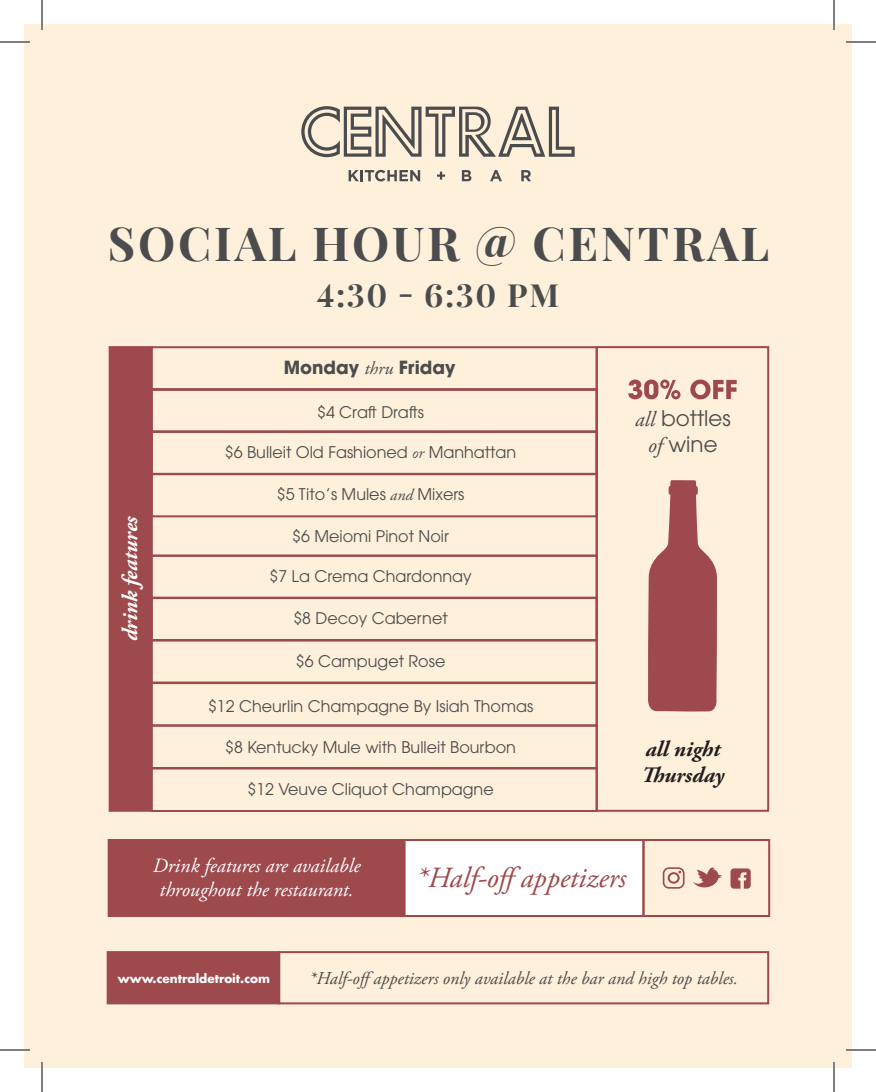
<style>
.page{position:relative;width:876px;height:1092px;background:#fff}
.page>*{position:absolute;margin:0;border:0;box-sizing:border-box;transform-origin:0 0}
.t1{font:700 47px "Playfair Display";letter-spacing:.06em;color:#4b4c4d}
.t2{font:700 32px "Playfair Display";color:#4b4c4d}
.t3{font:italic 29.2px "Adobe Garamond Pro";color:#9e494c}
.t4{font:italic 700 22px "Adobe Garamond Pro";color:#231f20}
.t5{font:italic 700 22px "Adobe Garamond Pro";color:#fff}
.t6{font:21.4px/25.8px "ITC Avant Garde Pro";color:#4b4c4d;text-align:center}
.t7{font:italic 20.2px/24.2px "Adobe Garamond Pro";color:#fff;text-align:center}
.t8{font:italic 18px "Adobe Garamond Pro";color:#4b4c4d}
.t9{font:700 18px "ITC Avant Garde Pro";color:#4b4c4d}
.t10{font:16px "ITC Avant Garde Pro";color:#4b4c4d}
.t11{font:700 12px "Futura LT";color:#fff}
.s1{font-family:"Adobe Garamond Pro";font-weight:400;font-style:italic}
.s2{font-family:"Adobe Caslon Pro";font-style:italic}
.s3{font-family:"Adobe Garamond Pro";font-style:italic}
</style>
<div class="page">
<div style="left:24px;top:24px;width:828px;height:1044px;background:#fef0da"></div>
<div style="left:151px;top:388px;width:447px;height:45px;border:2px solid #9e494c"></div>
<div style="left:151px;top:431px;width:447px;height:44px;border:2px solid #9e494c"></div>
<div style="left:151px;top:473px;width:447px;height:44px;border:2px solid #9e494c"></div>
<div style="left:151px;top:555px;width:447px;height:44px;border:2px solid #9e494c"></div>
<div style="left:151px;top:597px;width:447px;height:44px;border:2px solid #9e494c"></div>
<div style="left:151px;top:639px;width:447px;height:45px;border:2px solid #9e494c"></div>
<div style="left:596px;top:346px;width:173px;height:466px;border:2px solid #9e494c"></div>
<div style="left:109px;top:346px;width:44px;height:466px;background:#9e494c;border:2px solid #9e494c"></div>
<div style="left:403px;top:839px;width:241px;height:78px;background:#fff;border:2px solid #9e494c"></div>
<div style="left:278px;top:951px;width:491px;height:53px;border:2px solid #9e494c"></div>
<div style="left:107px;top:951px;width:173px;height:53px;background:#9e494c;border:2px solid #9e494c"></div>
<div style="left:108px;top:839px;width:298px;height:78px;background:#9e494c"></div>
<svg style="left:693px;top:867px;width:29px;height:21px"></svg>
<svg style="left:731px;top:868px;width:20px;height:21px"></svg>
<svg style="left:663px;top:867px;width:22px;height:22px"></svg>
<div style="left:642px;top:839px;width:128px;height:78px;border:2px solid #9e494c"></div>
<div style="left:151px;top:767px;width:447px;height:45px;border:2px solid #9e494c"></div>
<div style="left:151px;top:682px;width:447px;height:45px;border:2px solid #9e494c"></div>
<div style="left:151px;top:346px;width:447px;height:45px;border:2px solid #9e494c"></div>
<svg style="left:301px;top:106px;width:274px;height:51px"></svg>
<svg style="left:349px;top:170px;width:71px;height:11px"></svg>
<svg style="left:437px;top:172px;width:8px;height:8px"></svg>
<svg style="left:462px;top:170px;width:9px;height:11px"></svg>
<svg style="left:490px;top:170px;width:12px;height:11px"></svg>
<svg style="left:521px;top:170px;width:10px;height:11px"></svg>
<svg style="left:628px;top:380px;width:109px;height:19px"></svg>
<svg style="left:648px;top:480px;width:69px;height:232px"></svg>
<hr style="left:0;top:41px;width:30px;height:2px;background:#fff">
<hr style="left:846px;top:41px;width:30px;height:2px;background:#fff">
<hr style="left:0;top:1049px;width:30px;height:2px;background:#fff">
<hr style="left:846px;top:1049px;width:30px;height:2px;background:#fff">
<hr style="left:41px;top:0;width:2px;height:30px;background:#fff">
<hr style="left:41px;top:1062px;width:2px;height:30px;background:#fff">
<hr style="left:833px;top:0;width:2px;height:30px;background:#fff">
<hr style="left:833px;top:1062px;width:2px;height:30px;background:#fff">
<hr style="left:0;top:42px;width:30px;height:1px;background:#000">
<hr style="left:846px;top:42px;width:30px;height:1px;background:#000">
<hr style="left:0;top:1050px;width:30px;height:1px;background:#000">
<hr style="left:846px;top:1050px;width:30px;height:1px;background:#000">
<hr style="left:42px;top:0;width:1px;height:30px;background:#000">
<hr style="left:42px;top:1062px;width:1px;height:30px;background:#000">
<hr style="left:834px;top:0;width:1px;height:30px;background:#000">
<hr style="left:834px;top:1062px;width:1px;height:30px;background:#000">
<p class="t1" style="left:108px;top:213px;width:663px">SOCIAL HOUR @ CENTRAL</p>
<p class="t2" style="left:317px;top:275px;width:244px">4:30 - 6:30 PM</p>
<p class="t5" style="left:118px;top:641px;width:127px;rotate:-90deg">drink features</p>
<p class="t9" style="left:284px;top:355px;width:173px">Monday <span class="s1">thru</span> Friday</p>
<p class="t10" style="left:317px;top:402px;width:108px">$4 Craft Drafts</p>
<p class="t10" style="left:225px;top:443px;width:293px">$6 Bulleit Old Fashioned <span class="s2">or</span> Manhattan</p>
<p class="t10" style="left:277px;top:484px;width:189px">$5 Tito’s Mules <span class="s3">and</span> Mixers</p>
<p class="t10" style="left:292px;top:526px;width:158px">$6 Meiomi Pinot Noir</p>
<p class="t10" style="left:270px;top:566px;width:204px">$7 La Crema Chardonnay</p>
<p class="t10" style="left:293px;top:608px;width:156px">$8 Decoy Cabernet</p>
<p class="t10" style="left:296px;top:651px;width:151px">$6 Campuget Rose</p>
<p class="t10" style="left:208px;top:696px;width:327px">$12 Cheurlin Champagne By Isiah Thomas</p>
<p class="t10" style="left:225px;top:737px;width:292px">$8 Kentucky Mule with Bulleit Bourbon</p>
<p class="t10" style="left:247px;top:779px;width:248px">$12 Veuve Cliquot Champagne</p>
<p class="t6" style="left:635px;top:405px;width:97px"><span class="s3">all</span> bottles <span class="s3">of</span> wine</p>
<p class="t4" style="left:645px;top:736px;width:76px">all night</p>
<p class="t4" style="left:641px;top:763px;width:84px">Thursday</p>
<p class="t7" style="left:153px;top:854px;width:209px">Drink features are available throughout the restaurant.</p>
<p class="t3" style="left:416px;top:861px;width:211px">*Half‐offappetizers</p>
<p class="t11" style="left:118px;top:970px;width:154px">www.centraldetroit.com</p>
<p class="t8" style="left:309px;top:968px;width:430px">*Half-offappetizers only available at the bar and high top tables.</p>
</div>
